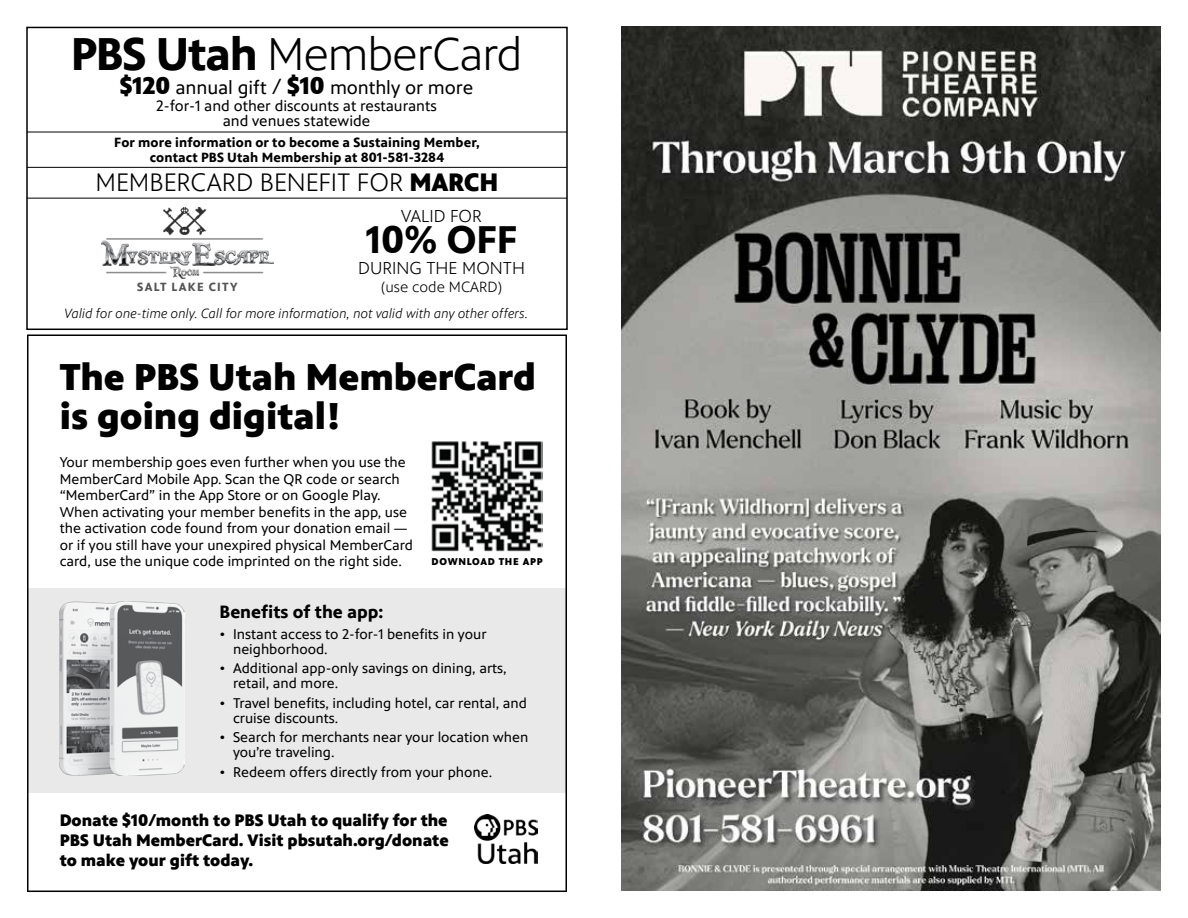
<style>
.page{position:relative;width:1188px;height:918px;background:#fff}
.page>*{position:absolute;margin:0;border:0;box-sizing:border-box;transform-origin:0 0}
.t1{font:300 46.35px "PBS Sans";letter-spacing:-.035em;color:#000}
.t2{font:700 39px "PBS Sans";color:#000}
.t3{font:900 37.8px/39px "PBS Sans";color:#000}
.t4{font:300 25.5px "PBS Sans";letter-spacing:-.005em;color:#000}
.t5{font:18.9px "PBS Sans";letter-spacing:-.005em;color:#000}
.t6{font:700 18px "PBS Sans";color:#000}
.t7{font:300 17.55px "PBS Sans";color:#000}
.t8{font:900 16.8px/19.6px "PBS Sans";color:#000;text-align:justify}
.t9{font:15.15px/15px "PBS Sans";color:#000;text-align:center}
.t10{font:300 15px "PBS Sans";color:#000}
.t11{font:14.25px/16.5px "PBS Sans";color:#000}
.t12{font:700 13.5px/15px "PBS Sans";letter-spacing:.01em;color:#000;text-align:center}
.t13{font:italic 300 13.5px "PBS Sans";letter-spacing:.005em;color:#000}
.t14{font:700 12px "PBS Sans";letter-spacing:.105em;color:#545456}
.t15{font:900 10.05px "PBS Sans";letter-spacing:.075em;color:#000}
.s1{font-weight:700}
.s2{font-weight:900;font-size:24.45px}
.s3{font-size:21.75px}
.s4{font-weight:900}
</style>
<div class="page">
<svg style="left:27px;top:334px;width:540px;height:558px"></svg>
<img style="left:60px;top:602px;width:124px;height:174px">
<img style="left:430px;top:438px;width:113px;height:115px">
<img style="left:475px;top:814px;width:63px;height:50px">
<div style="left:26px;top:27px;width:542px;height:303px;border:2px solid #000"></div>
<hr style="left:27px;top:167px;width:540px;height:1px;background:#000">
<hr style="left:27px;top:132px;width:540px;height:1px;background:#000">
<hr style="left:27px;top:198px;width:540px;height:1px;background:#000">
<img style="left:101px;top:207px;width:173px;height:72px">
<img style="left:621px;top:27px;width:540px;height:864px">
<h1 class="t1" style="left:71px;top:29px;width:454px"><span class="s1">PBS Utah</span> MemberCard</h1>
<h3 class="t5" style="left:120px;top:77px;width:355px"><span class="s2">$120</span> annual gift <span class="s3">/</span> <span class="s2">$10</span> monthly or more</h3>
<p class="t9" style="left:156px;top:99px;width:282px">2-for-1 and other discounts at restaurants and venues statewide</p>
<p class="t12" style="left:114px;top:135px;width:367px">For more information or to become a Sustaining Member, contact PBS Utah Membership at 801-581-3284</p>
<h3 class="t4" style="left:96px;top:169px;width:404px">MEMBERCARD BENEFIT FOR <span class="s4">MARCH</span></h3>
<p class="t7" style="left:401px;top:206px;width:82px">VALID FOR</p>
<h2 class="t2" style="left:366px;top:218px;width:153px">10% OFF</h2>
<p class="t7" style="left:358px;top:259px;width:168px">DURING THE MONTH</p>
<p class="t14" style="left:137px;top:280px;width:102px">SALT LAKE CITY</p>
<p class="t10" style="left:381px;top:279px;width:123px">(use code MCARD)</p>
<p class="t13" style="left:65px;top:306px;width:465px">Valid for one-time only. Call for more information, not valid with any other offers.</p>
<h3 class="t3" style="left:60px;top:358px;width:478px">The PBS Utah MemberCard is going digital!</h3>
<p class="t11" style="left:60px;top:454px;width:355px">Your membership goes even further when you use the MemberCard Mobile App. Scan the QR code or search “MemberCard” in the App Store or on Google Play.<br>When activating your member benefits in the app, use the activation code found from your donation email — or if you still have your unexpired physical MemberCard card, use the unique code imprinted on the right side.</p>
<p class="t15" style="left:432px;top:555px;width:113px">DOWNLOAD THE APP</p>
<p class="t6" style="left:220px;top:601px;width:165px">Benefits of the app:</p>
<p class="t11" style="left:233px;top:626px;width:255px;line-height:15px;text-indent:-13px">• Instant access to 2-for-1 benefits in your neighborhood.</p>
<p class="t11" style="left:233px;top:661px;width:275px;line-height:15px;text-indent:-13px">• Additional app-only savings on dining, arts, retail, and more.</p>
<p class="t11" style="left:233px;top:695px;width:295px;line-height:15px;text-indent:-13px">• Travel benefits, including hotel, car rental, and cruise discounts.</p>
<p class="t11" style="left:233px;top:730px;width:297px;line-height:15px;text-indent:-13px">• Search for merchants near your location when you’re traveling.</p>
<p class="t11" style="left:220px;top:764px;width:274px">• Redeem offers directly from your phone.</p>
<p class="t8" style="left:60px;top:811px;width:390px">Donate $10/month to PBS Utah to qualify for the PBS Utah MemberCard. Visit pbsutah.org/donate to make your gift today.</p>
</div>
